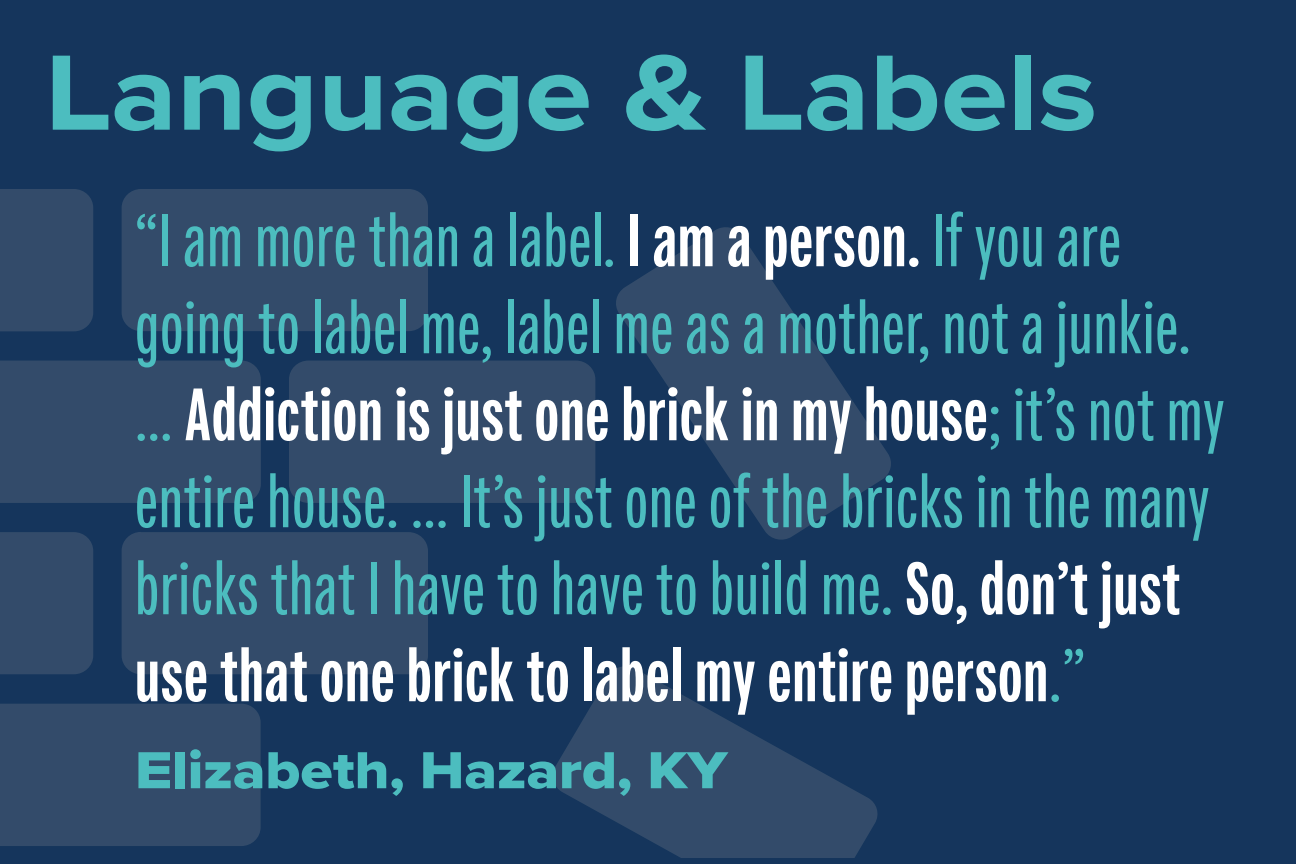
<style>
.page{position:relative;width:1296px;height:864px;background:#15355c}
.page>*{position:absolute;margin:0;border:0;box-sizing:border-box;transform-origin:0 0}
.t1{font:700 111px "Proxima Nova Wide";color:#4cbdbf}
.t2{font:600 75px/87px "Fairweather";letter-spacing:.01em;color:#4cbdbf}
.t3{font:54px "Proxima Nova Wide Extrabld";color:#4cbdbf}
.s1{font-weight:800;color:#fff}
</style>
<div class="page">
<div style="left:0;top:704px;width:261px;height:142px;background:#334b6a"></div>
<div style="left:289px;top:361px;width:306px;height:142px;background:#334b6a;border-radius:19px"></div>
<div style="left:122px;top:532px;width:306px;height:142px;background:#334b6a;border-radius:19px"></div>
<div style="left:0;top:361px;width:261px;height:142px;background:#334b6a"></div>
<div style="left:0;top:189px;width:93px;height:142px;background:#334b6a"></div>
<div style="left:0;top:532px;width:93px;height:142px;background:#334b6a"></div>
<div style="left:122px;top:189px;width:306px;height:142px;background:#334b6a;border-radius:19px"></div>
<svg style="left:553px;top:666px;width:325px;height:192px;fill:#334b6a"></svg>
<svg style="left:616px;top:227px;width:275px;height:313px;fill:#2c4667"></svg>
<p class="t1" style="left:45px;top:10px;width:1054px">Language &amp; Labels</p>
<p class="t2" style="left:135px;top:198px;width:1091px">“I am more than a label. <span class="s1">I am a person.</span> If you are going to label me, label me as a mother, not a junkie. … <span class="s1">Addiction is just one brick in my house</span>; it’s not my entire house. … It’s just one of the bricks in the many bricks that I have to have to build me. <span class="s1">So, don’t just use that one brick to label my entire person</span>.”</p>
<p class="t3" style="left:135px;top:729px;width:594px">Elizabeth, Hazard, KY</p>
</div>
